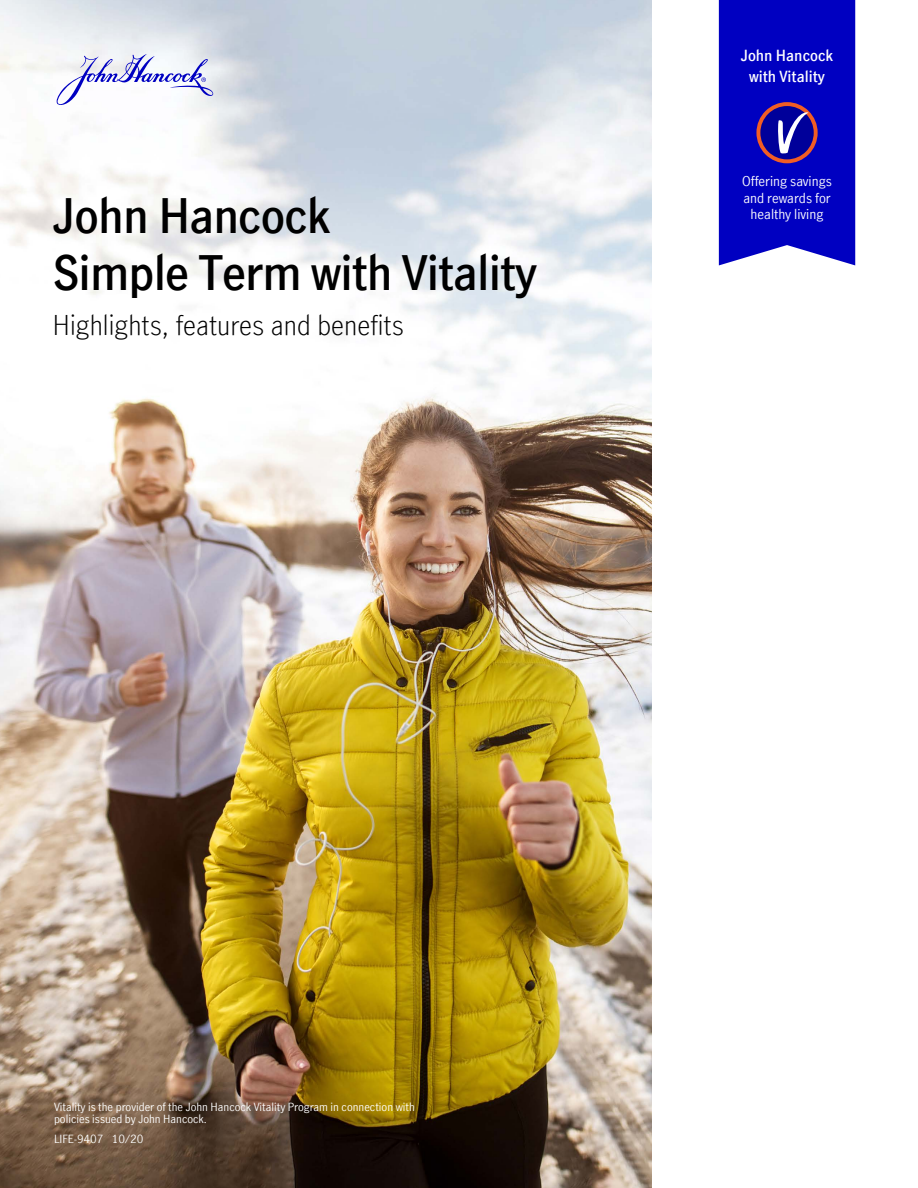
<style>
.page{position:relative;width:918px;height:1188px;background:#fff}
.page>*{position:absolute;margin:0;border:0;box-sizing:border-box;transform-origin:0 0}
.t1{font:600 46.5px/57px "Manulife JH Sans Optimized";letter-spacing:-.02em;color:#000}
.t2{font:300 27px "Manulife JH Sans Optimized";color:#000}
.t3{font:600 15px/21px "Manulife JH Sans Optimized";color:#fff;text-align:center}
.t4{font:13.5px/16.5px "Manulife JH Sans Optimized";color:#fff;text-align:center}
.t5{font:11.25px/12px "Manulife JH Sans Optimized";color:#fff}
</style>
<div class="page">
<img style="left:0;top:0;width:652px;height:1188px">
<svg style="left:55px;top:54px;width:161px;height:52px"></svg>
<svg style="left:719px;top:0;width:136px;height:265px;background:#100dbe"></svg>
<h1 class="t1" style="left:53px;top:186px;width:486px">John Hancock<br>Simple Term with Vitality</h1>
<h2 class="t2" style="left:53px;top:307px;width:352px">Highlights, features and benefits</h2>
<h3 class="t3" style="left:741px;top:45px;width:94px">John Hancock with Vitality</h3>
<p class="t4" style="left:742px;top:173px;width:91px">Offering savings and rewards for healthy living</p>
<p class="t5" style="left:54px;top:1100px;width:362px">Vitality is the provider of the John Hancock Vitality Program in connection with policies issued by John Hancock.</p>
<p class="t5" style="left:54px;top:1133px;width:91px">LIFE-9407 10/20</p>
</div>
